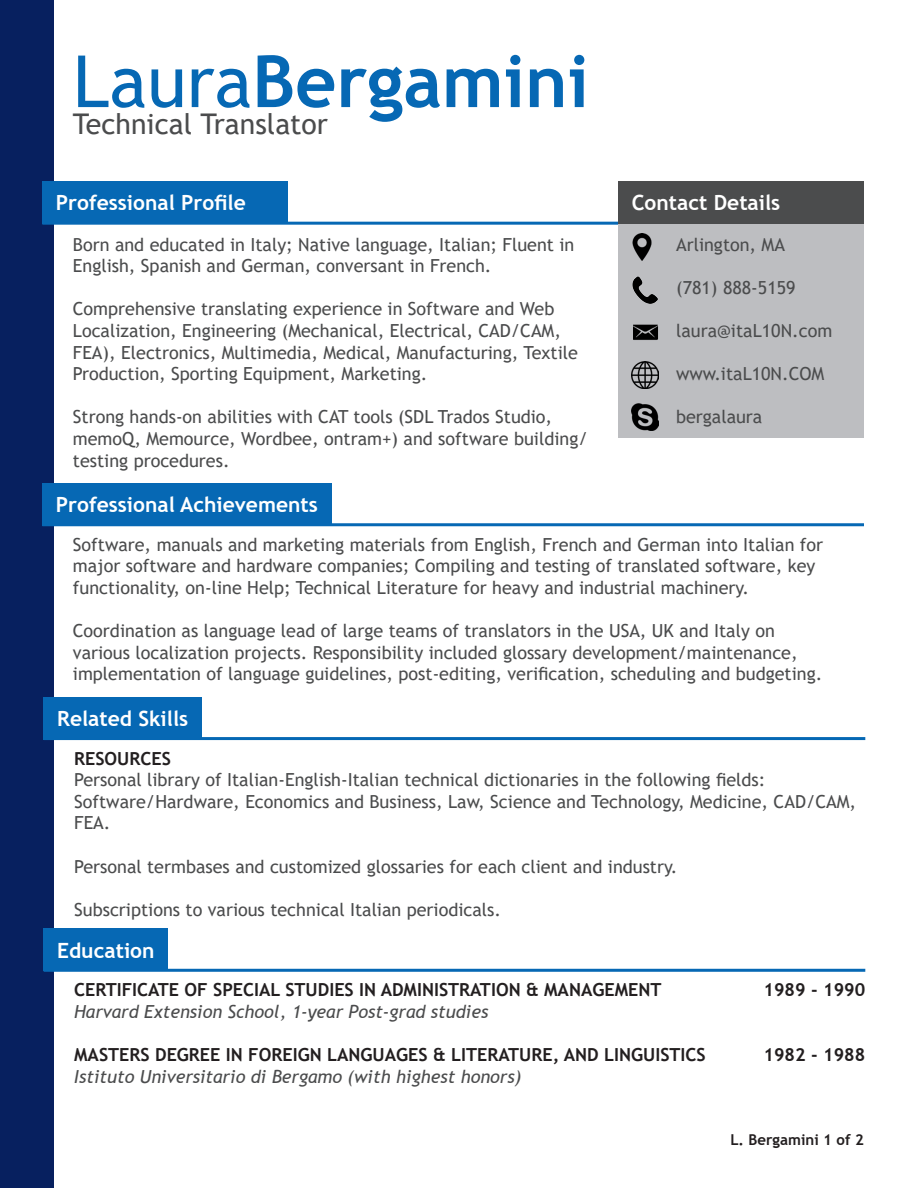
<style>
.page{position:relative;width:918px;height:1188px;background:#fff}
.page>*{position:absolute;margin:0;border:0;box-sizing:border-box;transform-origin:0 0}
.t1{font:700 72px "Trebuchet MS";color:#0668b4}
.t2{font:28.5px "Trebuchet MS";color:#4b4c4d}
.t3{font:700 21px "Trebuchet MS";color:#fff}
.t4{font:18px/21.6px "Trebuchet MS";color:#4b4c4d}
.t5{font:700 18px "Trebuchet MS";color:#231f20}
.t6{font:italic 18px "Trebuchet MS";color:#4b4c4d}
.t7{font:700 15px "Trebuchet MS";color:#231f20}
.s1{font-weight:400}
</style>
<div class="page">
<div style="left:0;top:0;width:54px;height:1188px;background:#07205f"></div>
<div style="left:42px;top:181px;width:246px;height:43px;background:#0668b4"></div>
<hr style="left:42px;top:222px;width:576px;height:3px;background:#0668b4">
<div style="left:618px;top:181px;width:246px;height:56px;background:#4b4c4d"></div>
<div style="left:618px;top:224px;width:246px;height:213px;background:#bdbec1"></div>
<img style="left:632px;top:234px;width:20px;height:27px">
<img style="left:632px;top:277px;width:26px;height:27px">
<img style="left:633px;top:324px;width:25px;height:16px">
<img style="left:632px;top:403px;width:27px;height:27px">
<div style="left:42px;top:483px;width:289px;height:43px;background:#0668b4"></div>
<hr style="left:42px;top:523px;width:822px;height:3px;background:#0668b4">
<div style="left:44px;top:697px;width:158px;height:42px;background:#0668b4"></div>
<hr style="left:44px;top:737px;width:821px;height:3px;background:#0668b4">
<img style="left:632px;top:362px;width:27px;height:27px">
<div style="left:44px;top:929px;width:124px;height:42px;background:#0668b4"></div>
<hr style="left:44px;top:969px;width:821px;height:3px;background:#0668b4">
<p class="t1" style="left:73px;top:37px;width:518px"><span class="s1">Laura</span>Bergamini</p>
<p class="t2" style="left:73px;top:106px;width:257px">Technical Translator</p>
<p class="t3" style="left:56px;top:190px;width:191px">Professional Profile</p>
<p class="t3" style="left:632px;top:190px;width:150px">Contact Details</p>
<p class="t4" style="left:676px;top:233px;width:110px">Arlington, MA</p>
<p class="t4" style="left:676px;top:277px;width:121px">(781) 888-5159</p>
<p class="t4" style="left:676px;top:320px;width:158px">laura@itaL10N.com</p>
<p class="t4" style="left:676px;top:363px;width:150px">www.itaL10N.COM</p>
<p class="t4" style="left:676px;top:406px;width:88px">bergalaura</p>
<p class="t4" style="left:73px;top:233px;width:503px">Born and educated in Italy; Native language, Italian; Fluent in<br>English, Spanish and German, conversant in French.</p>
<p class="t4" style="left:73px;top:298px;width:507px">Comprehensive translating experience in Software and Web Localization, Engineering (Mechanical, Electrical, CAD/CAM, FEA), Electronics, Multimedia, Medical, Manufacturing, Textile Production, Sporting Equipment, Marketing.</p>
<p class="t4" style="left:73px;top:406px;width:516px">Strong hands-on abilities with CAT tools (SDL Trados Studio, memoQ, Memource, Wordbee, ontram+) and software building/ testing procedures.</p>
<p class="t3" style="left:56px;top:491px;width:264px">Professional Achievements</p>
<p class="t4" style="left:73px;top:533px;width:752px">Software, manuals and marketing materials from English, French and German into Italian for major software and hardware companies; Compiling and testing of translated software, key functionality, on-line Help; Technical Literature for heavy and industrial machinery.</p>
<p class="t4" style="left:73px;top:620px;width:751px">Coordination as language lead of large teams of translators in the USA, UK and Italy on various localization projects. Responsibility included glossary development/maintenance, implementation of language guidelines, post-editing, verification, scheduling and budgeting.</p>
<p class="t3" style="left:57px;top:705px;width:133px">Related Skills</p>
<p class="t5" style="left:74px;top:747px;width:98px">RESOURCES</p>
<p class="t4" style="left:74px;top:769px;width:693px">Personal library of Italian-English-Italian technical dictionaries in the following fields:</p>
<p class="t4" style="left:74px;top:790px;width:784px">Software/Hardware, Economics and Business, Law, Science and Technology, Medicine, CAD/CAM,<br>FEA.</p>
<p class="t4" style="left:74px;top:855px;width:605px">Personal termbases and customized glossaries for each client and industry.</p>
<p class="t4" style="left:74px;top:898px;width:428px">Subscriptions to various technical Italian periodicals.</p>
<p class="t3" style="left:57px;top:937px;width:99px">Education</p>
<p class="t5" style="left:74px;top:979px;width:589px">CERTIFICATE OF SPECIAL STUDIES IN ADMINISTRATION &amp; MANAGEMENT</p>
<p class="t6" style="left:74px;top:1001px;width:416px">Harvard Extension School, 1-year Post-grad studies</p>
<p class="t5" style="left:74px;top:1043px;width:633px">MASTERS DEGREE IN FOREIGN LANGUAGES &amp; LITERATURE, AND LINGUISTICS</p>
<p class="t6" style="left:74px;top:1065px;width:449px">Istituto Universitario di Bergamo (with highest honors)</p>
<p class="t5" style="left:763px;top:979px;width:103px">1989 - 1990</p>
<p class="t5" style="left:763px;top:1043px;width:103px">1982 - 1988</p>
<p class="t7" style="left:730px;top:1130px;width:135px">L. Bergamini 1 of 2</p>
</div>
